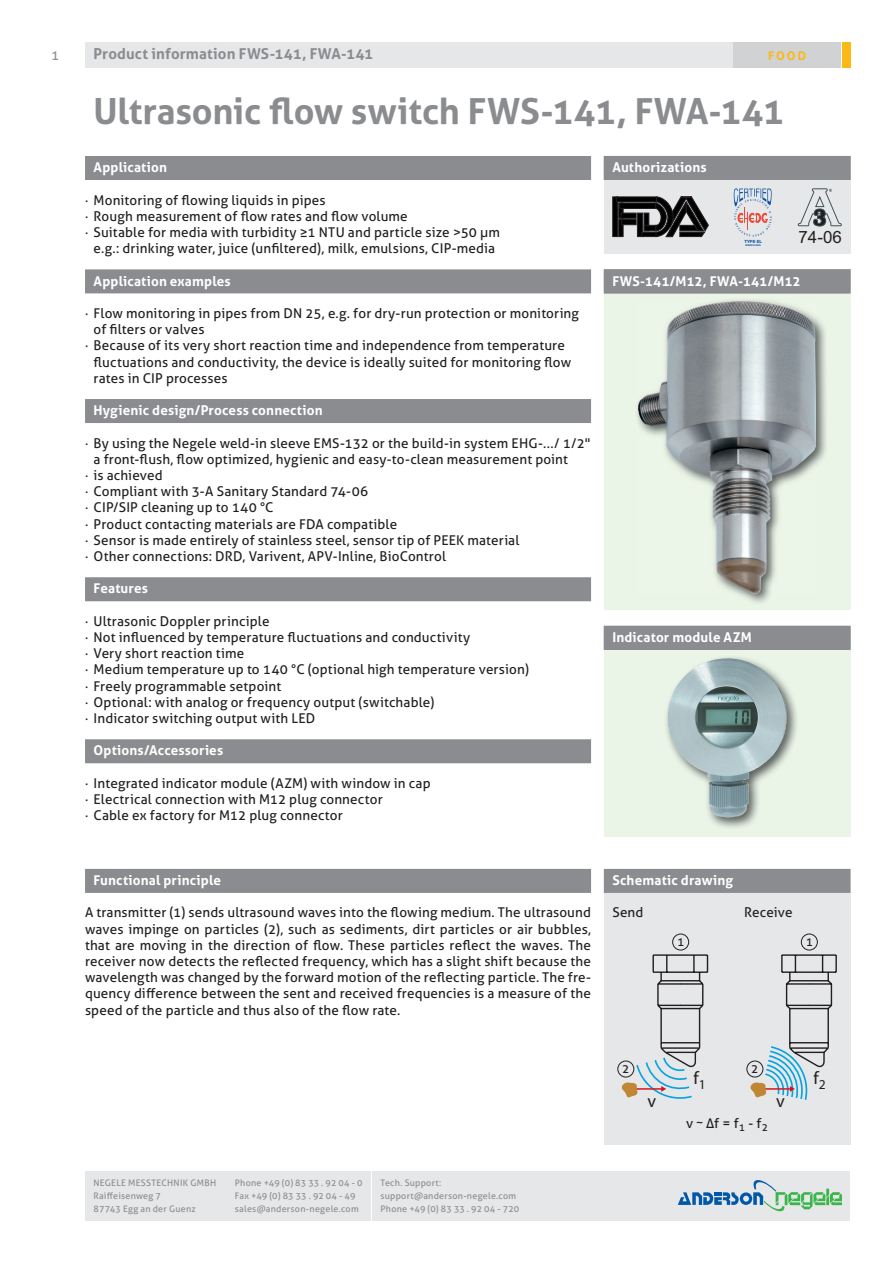
<style>
.page{position:relative;width:893px;height:1263px;background:#fff}
.page>*{position:absolute;margin:0;border:0;box-sizing:border-box;transform-origin:0 0}
.t1{font:700 36px "Aller";letter-spacing:-.005em;color:#8a8c8f}
.t2{font:18.15px "Myriad Pro";color:#231f20}
.t3{font:16.95px "Arial";color:#231f20}
.t4{font:700 15px "Aller";letter-spacing:.01em;color:#8a8c8f}
.t5{font:13.5px/16.2px "Aller";letter-spacing:.01em;color:#231f20}
.t6{font:700 13.5px "Aller";letter-spacing:.01em;color:#fff}
.t7{font:13.5px "Aller";color:#8a8c8f}
.t8{font:700 12px "Aller";color:#fcb814}
.t9{font:12px "Aller";color:#231f20}
.t10{font:9px/12.6px "Aller";letter-spacing:.025em;color:#8a8c8f}
.t11{font:700 4.35px "Helvetica Neue";color:#0a4fa2}
.t12{font:700 2.4px "Helvetica Neue";color:#0a4fa2}
</style>
<div class="page">
<div style="left:85px;top:43px;width:647px;height:25px;background:#e6e7e9"></div>
<div style="left:733px;top:43px;width:108px;height:25px;background:#d1d2d4"></div>
<div style="left:842px;top:43px;width:8px;height:25px;background:#fcb814"></div>
<div style="left:530px;top:1171px;width:320px;height:49px;background:#e6e7e9"></div>
<div style="left:226px;top:1171px;width:145px;height:49px;background:#e6e7e9"></div>
<div style="left:372px;top:1171px;width:157px;height:49px;background:#e6e7e9"></div>
<div style="left:85px;top:1171px;width:140px;height:49px;background:#e6e7e9"></div>
<svg style="left:678px;top:1180px;width:164px;height:32px"></svg>
<div style="left:604px;top:869px;width:246px;height:275px;background:#e6e7e9"></div>
<div style="left:604px;top:869px;width:246px;height:24px;background:#8a8c8f"></div>
<div style="left:604px;top:626px;width:246px;height:210px;background:#eaf5e8"></div>
<div style="left:604px;top:626px;width:246px;height:24px;background:#8a8c8f"></div>
<div style="left:85px;top:156px;width:506px;height:24px;background:#8a8c8f"></div>
<div style="left:85px;top:269px;width:506px;height:24px;background:#8a8c8f"></div>
<div style="left:85px;top:399px;width:506px;height:24px;background:#8a8c8f"></div>
<div style="left:85px;top:577px;width:506px;height:24px;background:#8a8c8f"></div>
<div style="left:85px;top:739px;width:506px;height:24px;background:#8a8c8f"></div>
<div style="left:604px;top:269px;width:246px;height:341px;background:#eaf5e8"></div>
<div style="left:604px;top:269px;width:246px;height:24px;background:#8a8c8f"></div>
<img style="left:637px;top:300px;width:189px;height:303px">
<img style="left:639px;top:302px;width:177px;height:291px">
<div style="left:604px;top:156px;width:246px;height:97px;background:#e6e7e9"></div>
<div style="left:604px;top:156px;width:246px;height:24px;background:#8a8c8f"></div>
<div style="left:613px;top:197px;width:4px;height:40px;border:1px solid #231f20"></div>
<div style="left:616px;top:197px;width:41px;height:5px;background:#000"></div>
<div style="left:616px;top:197px;width:41px;height:5px;border:1px solid #231f20"></div>
<svg style="left:619px;top:203px;width:4px;height:15px"></svg>
<svg style="left:619px;top:219px;width:4px;height:18px"></svg>
<svg style="left:621px;top:213px;width:15px;height:5px"></svg>
<svg style="left:622px;top:219px;width:14px;height:6px"></svg>
<div style="left:620px;top:203px;width:37px;height:5px;background:#000"></div>
<div style="left:620px;top:203px;width:37px;height:5px;border:1px solid #231f20"></div>
<svg style="left:637px;top:213px;width:5px;height:24px"></svg>
<svg style="left:642px;top:197px;width:66px;height:40px"></svg>
<svg style="left:734px;top:188px;width:38px;height:49px"></svg>
<svg style="left:798px;top:188px;width:44px;height:39px"></svg>
<svg style="left:620px;top:954px;width:89px;height:145px"></svg>
<div style="left:672px;top:934px;width:17px;height:16px;border:1px solid #231f20;border-radius:50%"></div>
<div style="left:617px;top:1061px;width:17px;height:16px;border:1px solid #231f20;border-radius:50%"></div>
<svg style="left:749px;top:954px;width:88px;height:146px"></svg>
<div style="left:801px;top:934px;width:17px;height:16px;border:1px solid #231f20;border-radius:50%"></div>
<div style="left:746px;top:1061px;width:17px;height:16px;border:1px solid #231f20;border-radius:50%"></div>
<div style="left:85px;top:869px;width:506px;height:24px;background:#8a8c8f"></div>
<img style="left:666px;top:657px;width:131px;height:171px">
<img style="left:667px;top:658px;width:59px;height:118px">
<p class="t4" style="left:94px;top:44px;width:281px">Product information FWS-141, FWA-141</p>
<h1 class="t1" style="left:94px;top:89px;width:692px">Ultrasonic flow switch FWS-141, FWA-141</h1>
<p class="t7" style="left:51px;top:47px;width:10px">1</p>
<p class="t8" style="left:768px;top:48px;width:39px">FOOD</p>
<p class="t6" style="left:94px;top:159px;width:75px">Application</p>
<p class="t5" style="left:85px;top:192px;width:242px">· Monitoring of flowing liquids in pipes</p>
<p class="t5" style="left:85px;top:208px;width:324px">· Rough measurement of flow rates and flow volume</p>
<p class="t5" style="left:85px;top:224px;width:416px">· Suitable for media with turbidity ≥1 NTU and particle size &gt;50 μm</p>
<p class="t5" style="left:94px;top:240px;width:403px">e.g.: drinking water, juice (unfiltered), milk, emulsions, CIP-media</p>
<p class="t6" style="left:94px;top:272px;width:139px">Application examples</p>
<p class="t5" style="left:85px;top:305px;width:495px">· Flow monitoring in pipes from DN 25, e.g. for dry-run protection or monitoring</p>
<p class="t5" style="left:94px;top:321px;width:112px">of filters or valves</p>
<p class="t5" style="left:85px;top:337px;width:481px">∙ Because of its very short reaction time and independence from temperature</p>
<p class="t5" style="left:94px;top:354px;width:479px">fluctuations and conductivity, the device is ideally suited for monitoring flow</p>
<p class="t5" style="left:94px;top:370px;width:135px">rates in CIP processes</p>
<p class="t6" style="left:94px;top:402px;width:231px">Hygienic design/Process connection</p>
<p class="t5" style="left:85px;top:435px;width:507px">· By using the Negele weld-in sleeve EMS-132 or the build-in system EHG-.../ 1/2"</p>
<p class="t5" style="left:94px;top:451px;width:476px">a front-flush, flow optimized, hygienic and easy-to-clean measurement point</p>
<p class="t5" style="left:85px;top:467px;width:79px">· is achieved</p>
<p class="t5" style="left:85px;top:483px;width:285px">· Compliant with 3-A Sanitary Standard 74-06</p>
<p class="t5" style="left:85px;top:499px;width:190px">· CIP/SIP cleaning up to 140 °C</p>
<p class="t5" style="left:85px;top:516px;width:314px">· Product contacting materials are FDA compatible</p>
<p class="t5" style="left:85px;top:532px;width:436px">· Sensor is made entirely of stainless steel, sensor tip of PEEK material</p>
<p class="t5" style="left:85px;top:548px;width:363px">· Other connections: DRD, Varivent, APV-Inline, BioControl</p>
<p class="t6" style="left:94px;top:580px;width:56px">Features</p>
<p class="t5" style="left:85px;top:613px;width:445px">· Ultrasonic Doppler principle<br>· Not influenced by temperature fluctuations and conductivity<br>· Very short reaction time<br>· Medium temperature up to 140 °C (optional high temperature version) · Freely programmable setpoint<br>· Optional: with analog or frequency output (switchable)<br>· Indicator switching output with LED</p>
<p class="t6" style="left:94px;top:742px;width:131px">Options/Accessories</p>
<p class="t5" style="left:85px;top:775px;width:347px">· Integrated indicator module (AZM) with window in cap · Electrical connection with M12 plug connector<br>· Cable ex factory for M12 plug connector</p>
<p class="t6" style="left:94px;top:872px;width:129px">Functional principle</p>
<p class="t5" style="left:85px;top:904px;width:508px;text-align:justify">A transmitter (1) sends ultrasound waves into the flowing medium. The ultrasound waves impinge on particles (2), such as sediments, dirt particles or air bubbles, that are moving in the direction of flow. These particles reflect the waves. The receiver now detects the reflected frequency, which has a slight shift because the wavelength was changed by the forward motion of the reflecting particle. The fre&shy;quency difference between the sent and received frequencies is a measure of the speed of the particle and thus also of the flow rate.</p>
<p class="t10" style="left:94px;top:1177px;width:124px">NEGELE MESSTECHNIK GMBH<br>Raiffeisenweg 7<br>87743 Egg an der Guenz</p>
<p class="t10" style="left:235px;top:1177px;width:129px">Phone +49 (0) 83 33 . 92 04 - 0<br>Fax +49 (0) 83 33 . 92 04 - 49 sales@anderson-negele.com</p>
<p class="t10" style="left:381px;top:1177px;width:140px">Tech. Support: support@anderson-negele.com<br>Phone +49 (0) 83 33 . 92 04 - 720</p>
<p class="t6" style="left:612px;top:159px;width:96px">Authorizations</p>
<p class="t11" style="left:744px;top:239px;width:19px">TYPE EL</p>
<p class="t12" style="left:745px;top:243px;width:17px">MARCH 2006</p>
<p class="t3" style="left:799px;top:226px;width:45px">74-06</p>
<p class="t6" style="left:612px;top:272px;width:190px">FWS-141/M12, FWA-141/M12</p>
<p class="t6" style="left:612px;top:629px;width:141px">Indicator module AZM</p>
<p class="t6" style="left:612px;top:872px;width:122px">Schematic drawing</p>
<p class="t5" style="left:612px;top:904px;width:33px">Send</p>
<p class="t5" style="left:744px;top:904px;width:50px">Receive</p>
<p class="t9" style="left:677px;top:934px;width:9px">1</p>
<p class="t9" style="left:806px;top:934px;width:9px">1</p>
<p class="t9" style="left:622px;top:1061px;width:9px">2</p>
<h2 class="t2" style="left:647px;top:1090px;width:10px">v</h2>
<h2 class="t2" style="left:693px;top:1067px;width:14px">f<sub>1</sub></h2>
<p class="t9" style="left:751px;top:1061px;width:9px">2</p>
<p class="t5" style="left:686px;top:1115px;width:84px">v ~ ∆f = f<sub>1</sub> - f<sub>2</sub></p>
<h2 class="t2" style="left:776px;top:1090px;width:10px">v</h2>
<h2 class="t2" style="left:814px;top:1067px;width:14px">f<sub>2</sub></h2>
</div>
